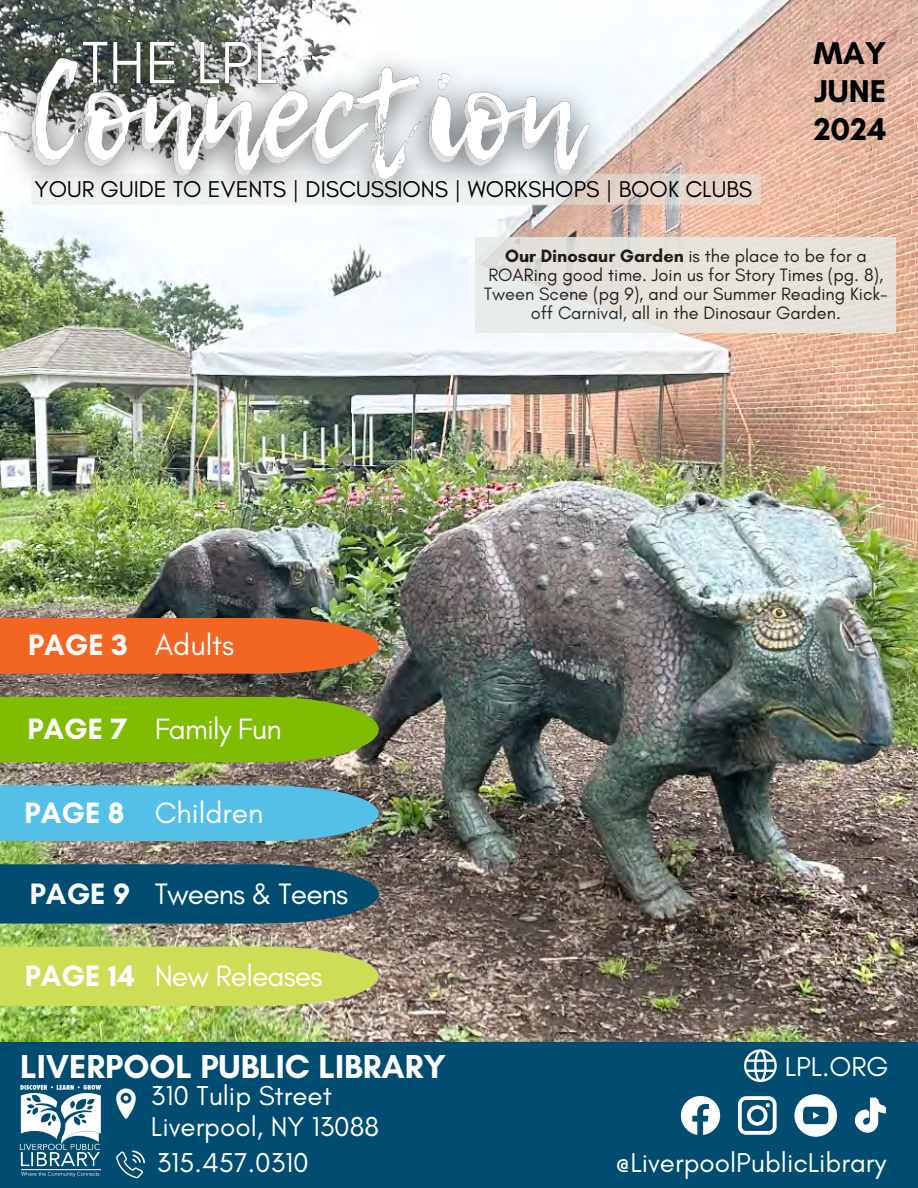
<style>
.page{position:relative;width:918px;height:1188px;background:#fff}
.page>*{position:absolute;margin:0;border:0;box-sizing:border-box;transform-origin:0 0}
.t1{font:700 33.75px "Glacial Indifference";color:#fff}
.t2{font:700 32.1px/38.2px "Glacial Indifference";color:#000;text-align:justify}
.t3{font:30px "Glacial Indifference";letter-spacing:-.03em;color:#fff}
.t4{font:30px "Glacial Indifference";color:#fff}
.t5{font:27.75px/30.5px "Glacial Indifference";color:#fff}
.t6{font:23.25px "Glacial Indifference";color:#000}
.t7{font:18.15px/19.2px "Glacial Indifference";color:#000;text-align:center}
.s1{font-weight:700}
</style>
<div class="page">
<img style="left:0;top:0;width:918px;height:1042px">
<div style="left:0;top:1042px;width:918px;height:146px;background:#004d71"></div>
<img style="left:20px;top:1084px;width:81px;height:93px">
<svg style="left:116px;top:1088px;width:20px;height:31px"></svg>
<svg style="left:681px;top:1096px;width:39px;height:39px"></svg>
<svg style="left:738px;top:1096px;width:39px;height:39px"></svg>
<svg style="left:794px;top:1094px;width:43px;height:43px"></svg>
<svg style="left:855px;top:1098px;width:31px;height:35px"></svg>
<svg style="left:0;top:618px;width:379px;height:56px;background:#e86625"></svg>
<div style="left:0;top:697px;width:379px;height:65px;background:#80bc00"></div>
<svg style="left:0;top:785px;width:379px;height:56px;background:#56bade"></svg>
<svg style="left:0;top:864px;width:379px;height:60px;background:#0a5070"></svg>
<svg style="left:116px;top:1150px;width:29px;height:28px"></svg>
<svg style="left:744px;top:1049px;width:33px;height:33px"></svg>
<div style="left:476px;top:237px;width:420px;height:96px;background:linear-gradient(to right,#e5e6e3,#e7e0d8)"></div>
<svg style="left:0;top:947px;width:379px;height:59px;background:#c9d757"></svg>
<img style="left:0;top:226px;width:631px;height:6px">
<svg style="left:634px;top:174px;width:127px;height:31px;background:#e4d3c9"></svg>
<img style="left:0;top:14px;width:634px;height:212px">
<img style="left:61px;top:22px;width:238px;height:87px">
<p class="t6" style="left:35px;top:176px;width:719px">YOUR GUIDE TO EVENTS | DISCUSSIONS | WORKSHOPS | BOOK CLUBS</p>
<h2 class="t2" style="left:814px;top:33px;width:74px">MAY JUNE 2024</h2>
<p class="t7" style="left:484px;top:247px;width:405px"><span class="s1">Our Dinosaur Garden</span> is the place to be for a ROARing good time. Join us for Story Times (pg. 8), Tween Scene (pg 9), and our Summer Reading Kick&shy;off Carnival, all in the Dinosaur Garden.</p>
<h3 class="t3" style="left:28px;top:629px;width:208px"><span class="s1">PAGE 3</span> Adults</h3>
<h3 class="t3" style="left:27px;top:712px;width:256px"><span class="s1">PAGE 7</span> Family Fun</h3>
<h3 class="t4" style="left:25px;top:796px;width:240px"><span class="s1">PAGE 8</span> Children</h3>
<h3 class="t3" style="left:30px;top:877px;width:320px"><span class="s1">PAGE 9</span> Tweens &amp; Teens</h3>
<h3 class="t3" style="left:25px;top:959px;width:299px"><span class="s1">PAGE 14</span> New Releases</h3>
<h1 class="t1" style="left:20px;top:1046px;width:427px">LIVERPOOL PUBLIC LIBRARY</h1>
<h3 class="t5" style="left:151px;top:1081px;width:230px">310 Tulip Street<br>Liverpool, NY 13088</h3>
<h3 class="t5" style="left:157px;top:1148px;width:153px">315.457.0310</h3>
<h3 class="t5" style="left:785px;top:1052px;width:105px">LPL.ORG</h3>
<h3 class="t5" style="left:615px;top:1148px;width:273px">@LiverpoolPublicLibrary</h3>
</div>
